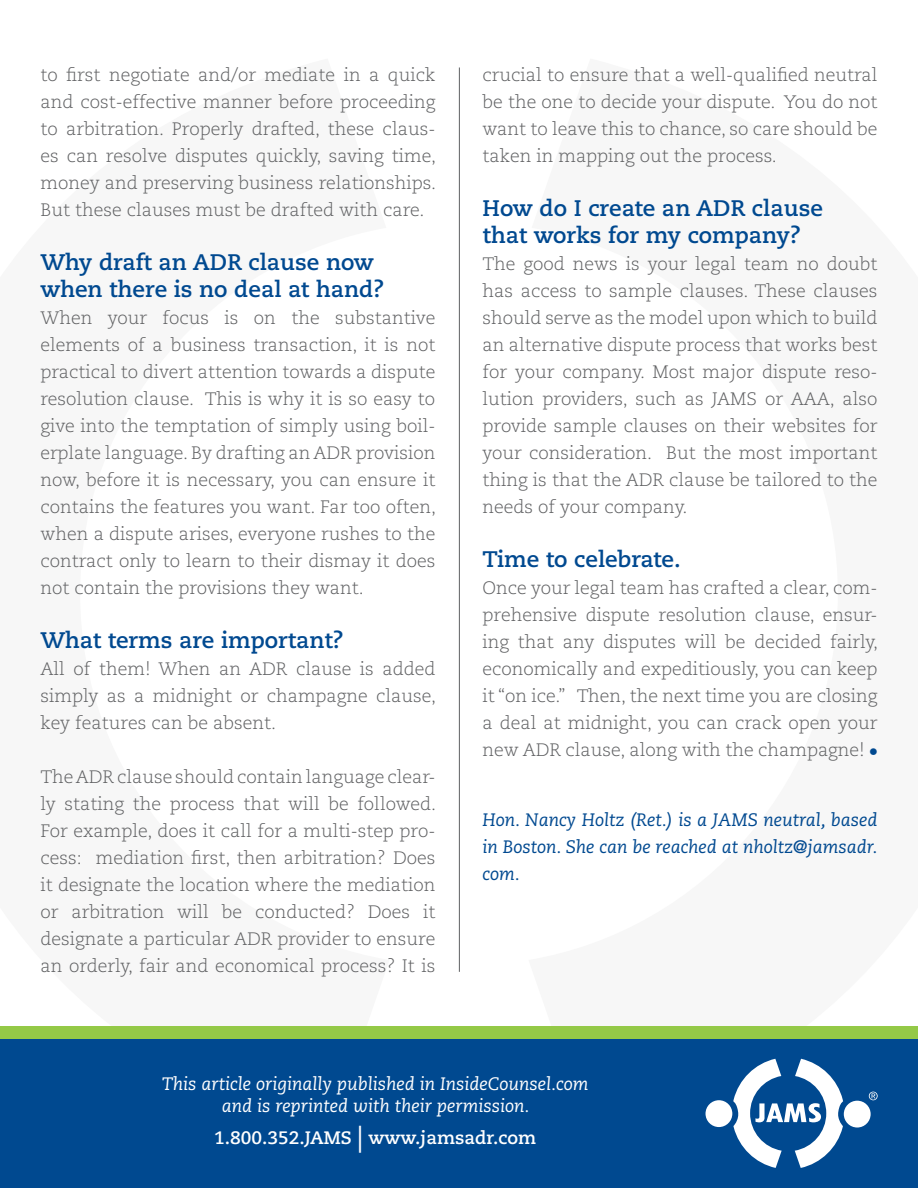
<style>
.page{position:relative;width:918px;height:1188px;background:#fff}
.page>*{position:absolute;margin:0;border:0;box-sizing:border-box;transform-origin:0 0}
.t1{font:700 22.5px/27px "Caecilia";color:#004990}
.t2{font:300 18px/27px "Caecilia";color:#5f6062;text-align:justify}
.t3{font:italic 18px/27px "Caecilia";color:#004990;text-align:justify}
.t4{font:italic 18px/21.6px "Caecilia LT Std";color:#fff;text-align:center}
.t5{font:700 18px "Caecilia LT Std";color:#fff}
.s1{font-family:"Aleo";font-weight:400;color:#004990}
.s2{font-weight:400;font-size:27px}
</style>
<div class="page">
<hr style="left:459px;top:68px;width:1px;height:904px;background:#5f6062">
<div style="left:0;top:1026px;width:918px;height:27px;background:#94c947"></div>
<div style="left:0;top:1040px;width:918px;height:148px;background:#004990"></div>
<svg style="left:869px;top:1092px;width:9px;height:8px"></svg>
<div style="left:706px;top:1100px;width:26px;height:27px;background:#fff;border-radius:50%"></div>
<svg style="left:733px;top:1059px;width:110px;height:109px"></svg>
<div style="left:844px;top:1101px;width:27px;height:27px;background:#fff;border-radius:50%"></div>
<p class="t2" style="left:40px;top:61px;width:397px">to first negotiate and/or mediate in a quick and cost-effective manner before proceeding to arbitration. Properly drafted, these claus&shy;es can resolve disputes quickly, saving time, money and preserving business relationships.<br>But these clauses must be drafted with care.</p>
<p class="t1" style="left:40px;top:249px;width:345px">Why draft an ADR clause now when there is no deal at hand?</p>
<p class="t2" style="left:40px;top:304px;width:397px">When your focus is on the substantive elements of a business transaction, it is not practical to divert attention towards a dispute resolution clause. This is why it is so easy to give into the temptation of simply using boil&shy;erplate language. By drafting an ADR provision now, before it is necessary, you can ensure it contains the features you want. Far too often, when a dispute arises, everyone rushes to the contract only to learn to their dismay it does not contain the provisions they want.</p>
<p class="t1" style="left:40px;top:627px;width:305px">What terms are important?</p>
<p class="t2" style="left:40px;top:655px;width:397px">All of them! When an ADR clause is added simply as a midnight or champagne clause, key features can be absent.</p>
<p class="t2" style="left:40px;top:763px;width:397px">The ADR clause should contain language clear&shy;ly stating the process that will be followed.<br>For example, does it call for a multi-step pro&shy;cess: mediation first, then arbitration? Does it designate the location where the mediation or arbitration will be conducted? Does it designate a particular ADR provider to ensure an orderly, fair and economical process? It is</p>
<p class="t2" style="left:483px;top:61px;width:396px">crucial to ensure that a well-qualified neutral be the one to decide your dispute. You do not want to leave this to chance, so care should be taken in mapping out the process.</p>
<p class="t1" style="left:483px;top:195px;width:342px">How do I create an ADR clause that works for my company?</p>
<p class="t2" style="left:483px;top:250px;width:396px">The good news is your legal team no doubt has access to sample clauses. These clauses should serve as the model upon which to build an alternative dispute process that works best for your company. Most major dispute reso&shy;lution providers, such as JAMS or AAA, also provide sample clauses on their websites for your consideration. But the most important thing is that the ADR clause be tailored to the needs of your company.</p>
<p class="t1" style="left:483px;top:546px;width:200px">Time to celebrate.</p>
<p class="t2" style="left:483px;top:574px;width:397px">Once your legal team has crafted a clear, com&shy;prehensive dispute resolution clause, ensur&shy;ing that any disputes will be decided fairly, economically and expeditiously, you can keep it “on ice.” Then, the next time you are closing a deal at midnight, you can crack open your new ADR clause, along with the champagne! <span class="s1">•</span></p>
<p class="t3" style="left:483px;top:807px;width:396px">Hon. Nancy Holtz (Ret.) is a JAMS neutral, based in Boston. She can be reached at nholtz@jamsadr. com.</p>
<p class="t4" style="left:162px;top:1074px;width:428px">This article originally published in InsideCounsel.com and is reprinted with their permission.</p>
<p class="t5" style="left:214px;top:1127px;width:324px">1.800.352.JAMS <span class="s2">|</span> www.jamsadr.com</p>
</div>
